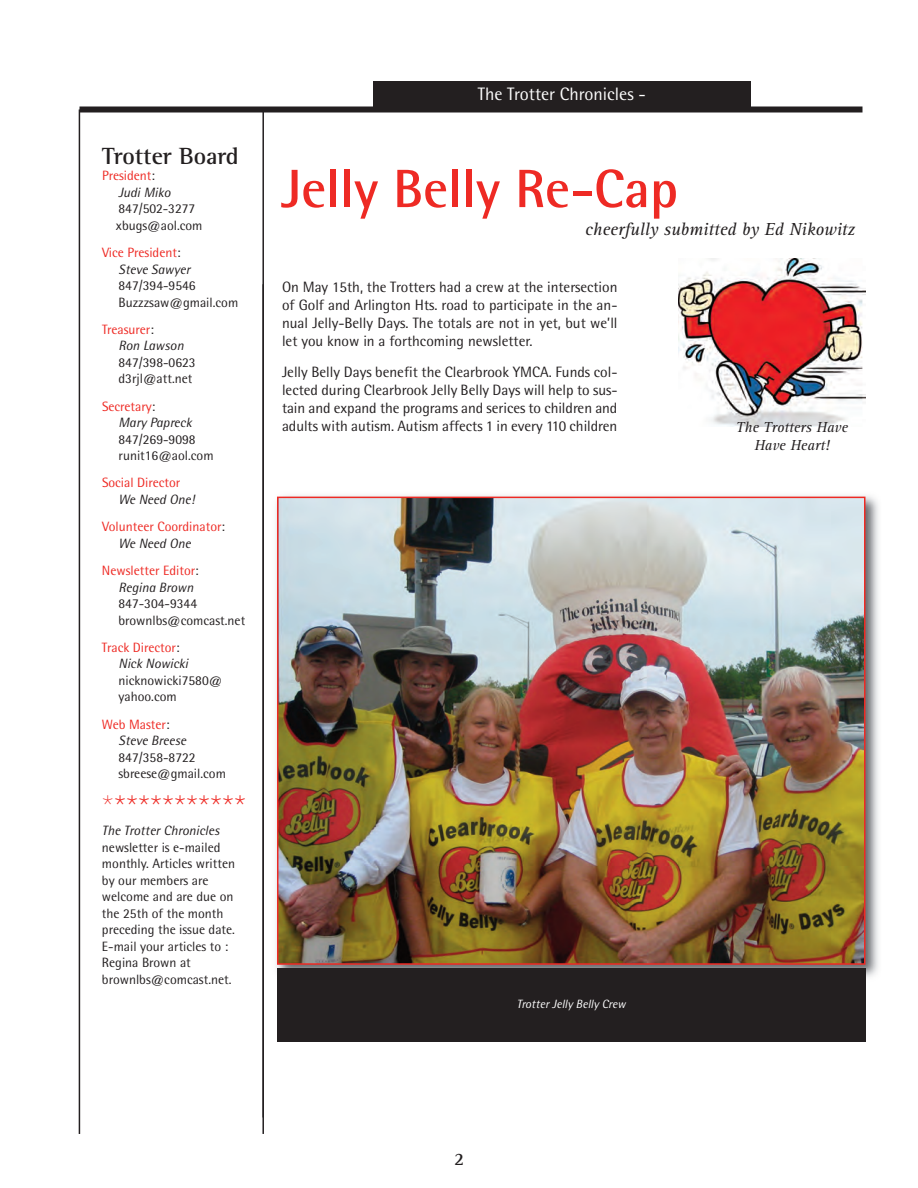
<style>
.page{position:relative;width:918px;height:1188px;background:#fff}
.page>*{position:absolute;margin:0;border:0;box-sizing:border-box;transform-origin:0 0}
.t1{font:700 54px "Rotis Semi Sans";color:#ee2a24}
.t2{font:700 24px "Rotis Semi Serif";color:#231f20}
.t3{font:italic 18px "Rotis Serif";color:#231f20}
.t4{font:18px "Rotis Semi Sans";color:#fff}
.t5{font:700 18px "Rotis Serif";color:#231f20}
.t6{font:15px/18px "Rotis Semi Sans";letter-spacing:-.005em;color:#231f20;text-align:justify}
.t7{font:italic 15px/18px "Rotis Serif";color:#231f20;text-align:center}
.t8{font:13.5px/16.5px "Rotis Semi Sans";color:#231f20}
.t9{font:13.5px/16.5px "Rotis Semi Sans";color:#ee2a24}
.t10{font:italic 13.5px/16.5px "Rotis Semi Sans";color:#231f20}
.t11{font:italic 12px "Rotis Semi Sans";color:#fff}
.s1{color:#231f20}
.s2{font-style:italic;color:#231f20}
.s3{font-style:normal;color:#ee2a24}
.s4{font-style:normal}
</style>
<div class="page">
<div style="left:80px;top:106px;width:782px;height:6px;background:#231f20"></div>
<div style="left:373px;top:81px;width:378px;height:29px;background:#231f20"></div>
<hr style="left:79px;top:109px;width:1px;height:1025px;background:#231f20">
<hr style="left:262px;top:109px;width:2px;height:1025px;background:#231f20">
<img style="left:276px;top:495px;width:603px;height:483px">
<img style="left:280px;top:500px;width:583px;height:462px">
<div style="left:277px;top:497px;width:589px;height:468px;border:2px solid #ee2a24"></div>
<div style="left:277px;top:968px;width:589px;height:73px;background:#231f20"></div>
<img style="left:678px;top:258px;width:188px;height:169px">
<h2 class="t2" style="left:102px;top:148px;width:138px">Trotter Board</h2>
<p class="t9" style="left:118px;top:169px;width:53px;text-indent:-16px">President<span class="s1">:<br></span><span class="s2">Judi Miko</span></p>
<p class="t8" style="left:116px;top:202px;width:88px">847/502-3277 xbugs@aol.com</p>
<p class="t9" style="left:119px;top:246px;width:73px;text-indent:-17px">Vice President<span class="s1">:<br></span><span class="s2">Steve Sawyer</span></p>
<p class="t8" style="left:119px;top:279px;width:121px">847/394-9546<br>Buzzzsaw@gmail.com</p>
<p class="t9" style="left:119px;top:322px;width:67px;text-indent:-17px">Treasurer<span class="s1">:<br></span><span class="s2">Ron Lawson</span></p>
<p class="t8" style="left:119px;top:355px;width:79px">847/398-0623 d3rjl@att.net</p>
<p class="t10" style="left:119px;top:399px;width:75px;text-indent:-17px"><span class="s3">Secretary</span><span class="s4">:<br></span>Mary Papreck</p>
<p class="t8" style="left:119px;top:432px;width:97px">847/269-9098 runit16@aol.com</p>
<p class="t9" style="left:102px;top:476px;width:80px">Social Director</p>
<p class="t9" style="left:102px;top:487px;width:125px;line-height:27.3px;text-indent:17px"><span class="s2">We Need One!<br></span>Volunteer Coordinator<span class="s1">:</span></p>
<p class="t9" style="left:102px;top:531px;width:98px;line-height:27.3px;text-indent:17px"><span class="s2">We Need One<br></span>Newsletter Editor<span class="s1">:</span></p>
<p class="t10" style="left:119px;top:580px;width:76px">Regina Brown</p>
<p class="t8" style="left:119px;top:597px;width:128px">847-304-9344 brownlbs@comcast.net</p>
<p class="t9" style="left:119px;top:640px;width:71px;text-indent:-17px">Track Director<span class="s1">:<br></span><span class="s2">Nick Nowicki</span></p>
<p class="t8" style="left:119px;top:673px;width:105px">nicknowicki7580@ yahoo.com</p>
<p class="t10" style="left:119px;top:717px;width:69px;text-indent:-17px"><span class="s3">Web Master</span><span class="s4">:<br></span>Steve Breese</p>
<p class="t8" style="left:119px;top:750px;width:109px">847/358-8722 sbreese@gmail.com</p>
<p class="t10" style="left:102px;top:824px;width:119px">The Trotter Chronicles</p>
<p class="t8" style="left:102px;top:840px;width:135px">newsletter is e-mailed monthly. Articles written by our members are welcome and are due on the 25th of the month preceding the issue date.<br>E-mail your articles to :<br>Regina Brown at brownlbs@comcast.net.</p>
<p class="t4" style="left:478px;top:87px;width:169px">The Trotter Chronicles -</p>
<h1 class="t1" style="left:281px;top:170px;width:398px">Jelly Belly Re-Cap</h1>
<p class="t3" style="left:585px;top:223px;width:272px">cheerfully submitted by Ed Nikowitz</p>
<p class="t6" style="left:282px;top:279px;width:337px">On May 15th, the Trotters had a crew at the intersection of Golf and Arlington Hts. road to participate in the an&shy;nual Jelly-Belly Days. The totals are not in yet, but we’ll let you know in a forthcoming newsletter.</p>
<p class="t6" style="left:282px;top:365px;width:337px">Jelly Belly Days benefit the Clearbrook YMCA. Funds col&shy;lected during Clearbrook Jelly Belly Days will help to sus&shy;tain and expand the programs and serices to children and adults with autism. Autism affects 1 in every 110 children</p>
<p class="t7" style="left:736px;top:420px;width:113px">The Trotters Have<br>Have Heart!</p>
<p class="t11" style="left:517px;top:999px;width:110px">Trotter Jelly Belly Crew</p>
<p class="t5" style="left:454px;top:1153px;width:12px">2</p>
</div>
